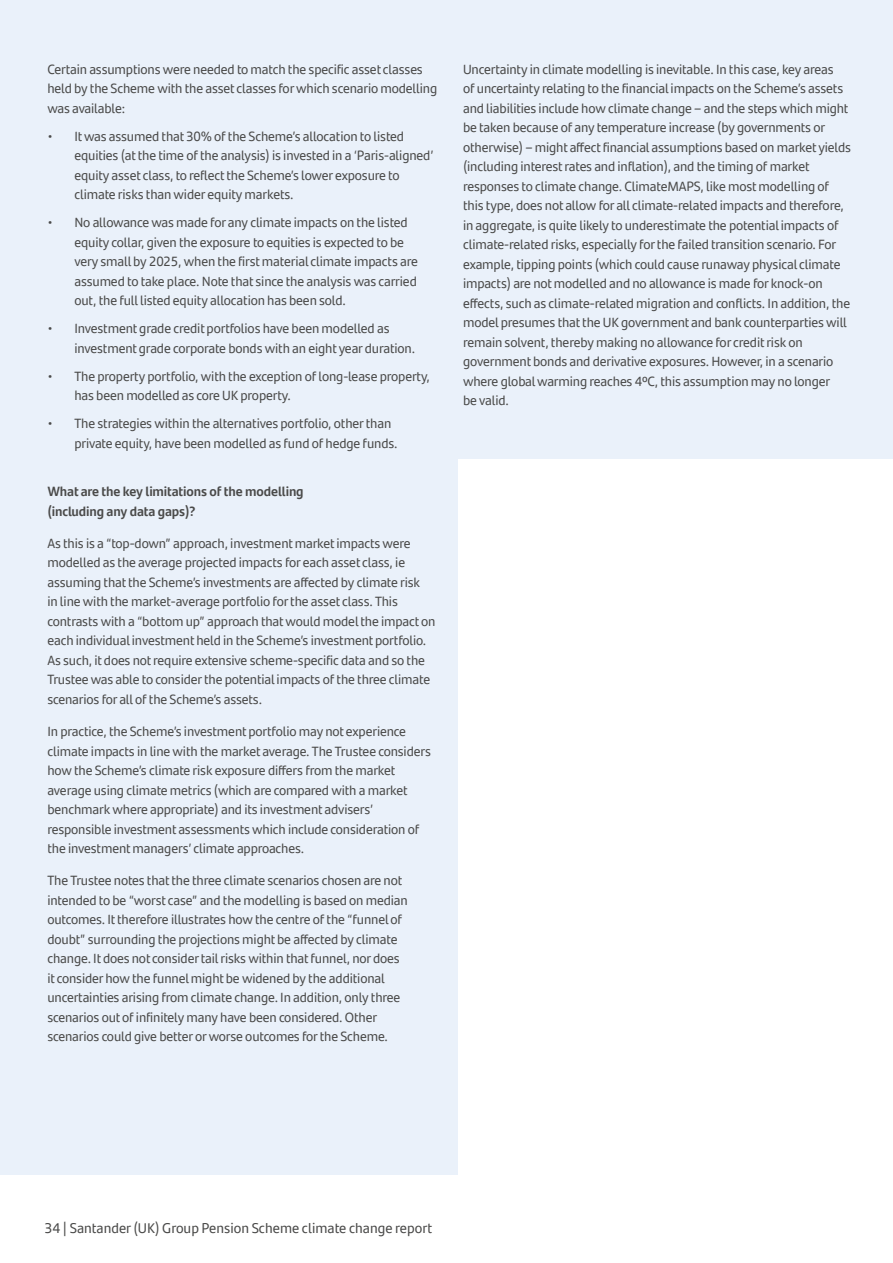
<style>
.page{position:relative;width:893px;height:1263px;background:#fff}
.page>*{position:absolute;margin:0;border:0;box-sizing:border-box;transform-origin:0 0}
.t1{font:14.25px "Santander Text";color:#4a4a49}
.t2{font:13.5px/19.5px "Santander Text";letter-spacing:-.01em;color:#4a4a49}
.t3{font:700 13.5px/19.5px "Santander Text";letter-spacing:-.01em;color:#4a4a49}
</style>
<div class="page">
<div style="left:1px;top:0;width:892px;height:1174px;background:#eaf1fa"></div>
<div style="left:458px;top:459px;width:435px;height:728px;background:#fff"></div>
<p class="t2" style="left:47px;top:59px;width:391px">Certain assumptions were needed to match the specific asset classes held by the Scheme with the asset classes for which scenario modelling was available:</p>
<p class="t2" style="left:74px;top:126px;width:360px;text-indent:-27px">• It was assumed that 30% of the Scheme’s allocation to listed equities (at the time of the analysis) is invested in a ‘Paris-aligned’ equity asset class, to reflect the Scheme’s lower exposure to climate risks than wider equity markets.</p>
<p class="t2" style="left:74px;top:212px;width:345px;text-indent:-27px">• No allowance was made for any climate impacts on the listed equity collar, given the exposure to equities is expected to be very small by 2025, when the first material climate impacts are assumed to take place. Note that since the analysis was carried out, the full listed equity allocation has been sold.</p>
<p class="t2" style="left:74px;top:318px;width:342px;text-indent:-27px">• Investment grade credit portfolios have been modelled as investment grade corporate bonds with an eight year duration.</p>
<p class="t2" style="left:74px;top:366px;width:357px;text-indent:-27px">• The property portfolio, with the exception of long-lease property, has been modelled as core UK property.</p>
<p class="t2" style="left:74px;top:413px;width:325px;text-indent:-27px">• The strategies within the alternatives portfolio, other than private equity, have been modelled as fund of hedge funds.</p>
<p class="t3" style="left:47px;top:481px;width:258px">What are the key limitations of the modelling (including any data gaps)?</p>
<p class="t2" style="left:47px;top:533px;width:389px">As this is a “top-down” approach, investment market impacts were modelled as the average projected impacts for each asset class, ie assuming that the Scheme’s investments are affected by climate risk<br>in line with the market-average portfolio for the asset class. This contrasts with a “bottom up” approach that would model the impact on each individual investment held in the Scheme’s investment portfolio.<br>As such, it does not require extensive scheme-specific data and so the Trustee was able to consider the potential impacts of the three climate scenarios for all of the Scheme’s assets.</p>
<p class="t2" style="left:47px;top:721px;width:385px">In practice, the Scheme’s investment portfolio may not experience climate impacts in line with the market average. The Trustee considers how the Scheme’s climate risk exposure differs from the market average using climate metrics (which are compared with a market benchmark where appropriate) and its investment advisers’ responsible investment assessments which include consideration of the investment managers’ climate approaches.</p>
<p class="t2" style="left:47px;top:870px;width:362px">The Trustee notes that the three climate scenarios chosen are not intended to be “worst case” and the modelling is based on median outcomes. It therefore illustrates how the centre of the “funnel of doubt” surrounding the projections might be affected by climate change. It does not consider tail risks within that funnel, nor does it consider how the funnel might be widened by the additional uncertainties arising from climate change. In addition, only three scenarios out of infinitely many have been considered. Other scenarios could give better or worse outcomes for the Scheme.</p>
<p class="t2" style="left:463px;top:59px;width:389px">Uncertainty in climate modelling is inevitable. In this case, key areas<br>of uncertainty relating to the financial impacts on the Scheme’s assets and liabilities include how climate change – and the steps which might be taken because of any temperature increase (by governments or otherwise) – might affect financial assumptions based on market yields (including interest rates and inflation), and the timing of market responses to climate change. ClimateMAPS, like most modelling of this type, does not allow for all climate-related impacts and therefore, in aggregate, is quite likely to underestimate the potential impacts of climate-related risks, especially for the failed transition scenario. For example, tipping points (which could cause runaway physical climate impacts) are not modelled and no allowance is made for knock-on effects, such as climate-related migration and conflicts. In addition, the model presumes that the UK government and bank counterparties will remain solvent, thereby making no allowance for credit risk on government bonds and derivative exposures. However, in a scenario where global warming reaches 4ºC, this assumption may no longer<br>be valid.</p>
<p class="t1" style="left:45px;top:1217px;width:389px">34 | Santander (UK) Group Pension Scheme climate change report</p>
</div>
